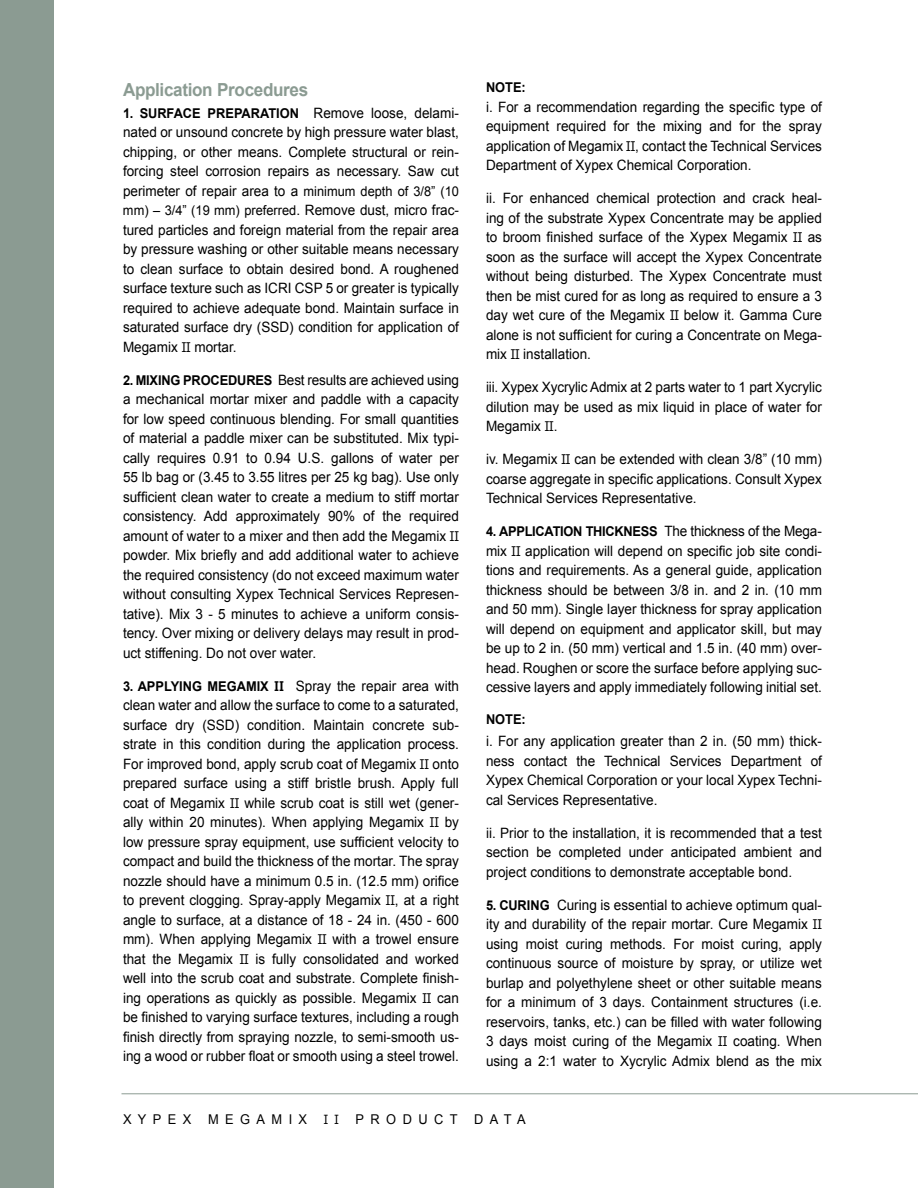
<style>
.page{position:relative;width:918px;height:1188px;background:#fff}
.page>*{position:absolute;margin:0;border:0;box-sizing:border-box;transform-origin:0 0}
.t1{font:700 18px "Arial";letter-spacing:-.02em;color:#8b9b92;scale:.95 1}
.t2{font:14.25px/19.5px "Arial";color:#000;text-align:justify;scale:.95 1}
.t3{font:700 13.5px "Arial";letter-spacing:-.02em;color:#000;scale:.95 1}
.t4{font:13.5px "Arial";color:#000;scale:.95 1}
.t5{font:700 13.5px "Arial";color:#000;scale:.95 1}
.t6{font:13.5px "Arial";letter-spacing:.5em;color:#000;scale:.95 1}
.s1{font-weight:400;font-size:14.25px}
.s2{font-size:13.5px}
.s3{font-size:14.25px}
.s4{font-family:"Officina Serif"}
.s5{font-weight:700;font-size:13.5px}
.s6{font-family:"Officina Serif";font-weight:700}
</style>
<div class="page">
<div style="left:0;top:0;width:54px;height:1188px;background:#8b9b92"></div>
<hr style="left:122px;top:1093px;width:796px;height:1px;background:#8b9b92">
<p class="t1" style="left:123px;top:77px;width:196px">Application Procedures</p>
<p class="t5" style="left:123px;top:104px;width:355px">1. SURFACE PREPARATION <span class="s1">Remove loose, delami-</span></p>
<p class="t2" style="left:123px;top:123px;width:355px">nated or unsound concrete by high pressure water blast, chipping, or other means. Complete structural or rein&shy;forcing steel corrosion repairs as necessary. Saw cut perimeter of repair area to a <span class="s2">minimum depth of 3/8” (10</span></p>
<p class="t4" style="left:123px;top:202px;width:355px">mm) – 3/4” (19 mm) preferred<span class="s3">. Remove dust, micro frac-</span></p>
<p class="t2" style="left:123px;top:220px;width:355px">tured particles and foreign material from the repair area by pressure washing or other suitable means necessary to clean surface to obtain desired bond. A roughened surface texture such as ICRI CSP 5 or greater is typically required to achieve adequate bond. Maintain surface in saturated surface dry (SSD) condition for application of Megamix <span class="s4">II</span> mortar.</p>
<p class="t2" style="left:123px;top:370px;width:355px"><span class="s5">2. MIXING PROCEDURES</span> Best results are achieved using a mechanical mortar mixer and paddle with a capacity for low speed continuous blending. For small quantities of material a paddle mixer can be substituted. Mix typi&shy;cally requires 0.91 to 0.94 U.S. gallons of water per 55 lb bag or (3.45 to 3.55 litres per 25 kg bag). Use only sufficient clean water to create a medium to stiff mortar consistency. Add approximately 90% of the required amount of water to a mixer and then add the Megamix <span class="s4">II </span>powder. Mix briefly and add additional water to achieve the required consistency (do not exceed maximum water without consulting Xypex Technical Services Represen&shy;tative). Mix 3 - 5 minutes to achieve a uniform consis&shy;tency. Over mixing or delivery delays may result in prod&shy;uct stiffening. Do not over water.</p>
<p class="t2" style="left:123px;top:676px;width:355px"><span class="s5">3. APPLYING MEGAMIX</span> <span class="s6">II</span> Spray the repair area with clean water and allow the surface to come to a saturated, surface dry (SSD) condition. Maintain concrete sub&shy;strate in this condition during the application process.<br>For improved bond, apply scrub coat of Megamix <span class="s4">II</span> onto prepared surface using a stiff bristle brush. Apply full coat of Megamix <span class="s4">II</span> while scrub coat is still wet (gener&shy;ally within 20 minutes). When applying Megamix <span class="s4">II</span> by low pressure spray equipment, use sufficient velocity to compact and build the thickness of the mortar. The spray nozzle should have a minimum 0.5 in. (12.5 mm) orifice to prevent clogging. Spray-apply Megamix <span class="s4">II</span>, at a right angle to surface, at a distance of 18 - 24 in. (450 - 600 mm). When applying Megamix <span class="s4">II</span> with a trowel ensure that the Megamix <span class="s4">II</span> is fully consolidated and worked well into the scrub coat and substrate. Complete finish&shy;ing operations as quickly as possible. Megamix <span class="s4">II</span> can be finished to varying surface textures, including a rough finish directly from spraying nozzle, to semi-smooth us&shy;ing a wood or rubber float or smooth using a steel trowel.</p>
<p class="t3" style="left:486px;top:79px;width:43px">NOTE:</p>
<p class="t2" style="left:486px;top:97px;width:355px">i. For a recommendation regarding the specific type of equipment required for the mixing and for the spray application of Megamix <span class="s4">II</span>, contact the Technical Services Department of Xypex Chemical Corporation.</p>
<p class="t2" style="left:486px;top:189px;width:355px">ii. For enhanced chemical protection and crack heal&shy;ing of the substrate Xypex Concentrate may be applied to broom finished surface of the Xypex Megamix <span class="s4">II</span> as soon as the surface will accept the Xypex Concentrate without being disturbed. The Xypex Concentrate must then be mist cured for as long as required to ensure a 3 day wet cure of the Megamix <span class="s4">II</span> below it. Gamma Cure alone is not sufficient for curing a Concentrate on Mega&shy;mix <span class="s4">II</span> installation.</p>
<p class="t2" style="left:486px;top:378px;width:355px">iii. Xypex Xycrylic Admix at 2 parts water to 1 part Xycrylic dilution may be used as mix liquid in place of water for Megamix <span class="s4">II</span>.</p>
<p class="t2" style="left:486px;top:450px;width:355px">iv. Megamix <span class="s4">II</span> can be extended with clean 3/8” (10 mm) coarse aggregate in specific applications. Consult Xypex Technical Services Representative.</p>
<p class="t3" style="left:486px;top:523px;width:355px">4. APPLICATION THICKNESS <span class="s1">The thickness of the Mega-</span></p>
<p class="t2" style="left:486px;top:541px;width:355px">mix <span class="s4">II</span> application will depend on specific job site condi&shy;tions and requirements. As a general guide, application thickness should be between 3/8 in. and 2 in. (10 mm and 50 mm). Single layer thickness for spray application will depend on equipment and applicator skill, but may be up to 2 in. (50 mm) vertical and 1.5 in. (40 mm) over&shy;head. Roughen or score the surface before applying suc&shy;cessive layers and apply immediately following initial set.</p>
<p class="t3" style="left:486px;top:710px;width:43px">NOTE:</p>
<p class="t2" style="left:486px;top:731px;width:355px">i. For any application greater than 2 in. (50 mm) thick&shy;ness contact the Technical Services Department of Xypex Chemical Corporation or your local Xypex Techni&shy;cal Services Representative.</p>
<p class="t2" style="left:486px;top:823px;width:355px">ii. Prior to the installation, it is recommended that a test section be completed under anticipated ambient and project conditions to demonstrate acceptable bond.</p>
<p class="t2" style="left:486px;top:895px;width:355px"><span class="s5">5. CURING</span> Curing is essential to achieve optimum qual&shy;ity and durability of the repair mortar. Cure Megamix <span class="s4">II </span>using moist curing methods. For moist curing, apply continuous source of moisture by spray, or utilize wet burlap and polyethylene sheet or other suitable means for a minimum of 3 days. Containment structures (i.e. reservoirs, tanks, etc.) can be filled with water following 3 days moist curing of the Megamix <span class="s4">II</span> coating. When using a 2:1 water to Xycrylic Admix blend as the mix</p>
<p class="t6" style="left:123px;top:1110px;width:425px">XYPEX MEGAMIX <span class="s4">II</span> PRODUCT DATA</p>
</div>
